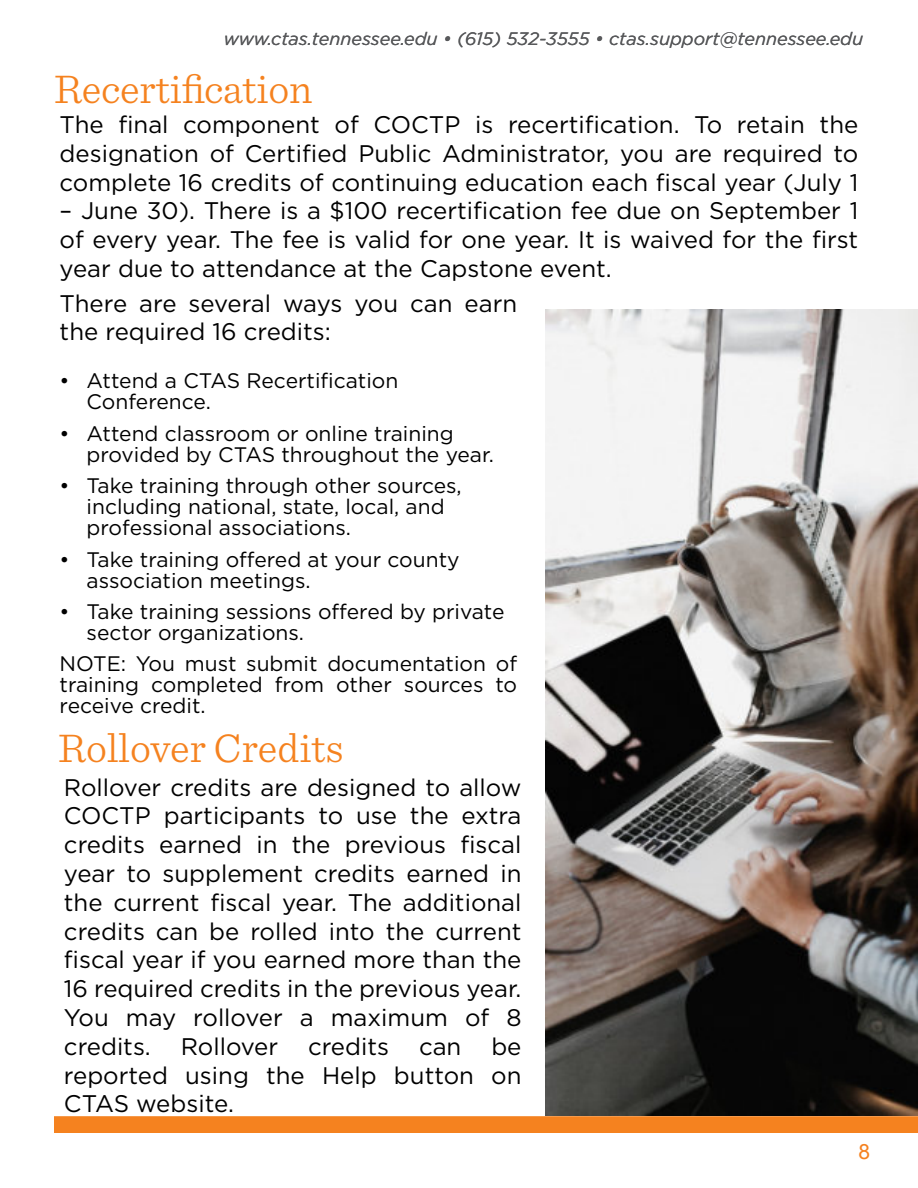
<style>
.page{position:relative;width:918px;height:1188px;background:#fff}
.page>*{position:absolute;margin:0;border:0;box-sizing:border-box;transform-origin:0 0}
.t1{font:300 42px "Sentinel";letter-spacing:-.005em;color:#f5821f}
.t2{font:24px/28.8px "Gotham";color:#000;text-align:justify}
.t3{font:21px/21px "Gotham";color:#000}
.t4{font:21px "Arial";color:#f5811f}
.t5{font:italic 18px "Gotham";color:#58595b}
</style>
<div class="page">
<div style="left:54px;top:1116px;width:864px;height:17px;background:#f5821f"></div>
<img style="left:545px;top:310px;width:373px;height:806px">
<p class="t5" style="left:224px;top:31px;width:641px">www.ctas.tennessee.edu • (615) 532-3555 • ctas.support@tennessee.edu</p>
<h1 class="t1" style="left:54px;top:69px;width:260px">Recertification</h1>
<p class="t2" style="left:60px;top:111px;width:800px">The final component of COCTP is recertification. To retain the designation of Certified Public Administrator, you are required to complete 16 credits of continuing education each fiscal year (July 1</p>
<p class="t2" style="left:60px;top:198px;width:800px">– June 30). There is a $100 recertification fee due on September 1 of every year. The fee is valid for one year. It is waived for the first year due to attendance at the Capstone event.</p>
<p class="t2" style="left:60px;top:290px;width:459px">There are several ways you can earn the required 16 credits:</p>
<p class="t3" style="left:87px;top:371px;width:313px;text-indent:-27px">• Attend a CTAS Recertification<br>Conference.</p>
<p class="t3" style="left:87px;top:424px;width:409px;text-indent:-27px">• Attend classroom or online training provided by CTAS throughout the year.</p>
<p class="t3" style="left:87px;top:476px;width:377px;text-indent:-27px">• Take training through other sources, including national, state, local, and professional associations.</p>
<p class="t3" style="left:87px;top:550px;width:374px;text-indent:-27px">• Take training offered at your county association meetings.</p>
<p class="t3" style="left:87px;top:602px;width:419px;text-indent:-27px">• Take training sessions offered by private sector organizations.</p>
<p class="t3" style="left:60px;top:654px;width:459px;text-align:justify">NOTE: You must submit documentation of training completed from other sources to receive credit.</p>
<h1 class="t1" style="left:58px;top:728px;width:287px">Rollover Credits</h1>
<p class="t2" style="left:64px;top:774px;width:459px">Rollover credits are designed to allow COCTP participants to use the extra credits earned in the previous fiscal year to supplement credits earned in the current fiscal year. The additional credits can be rolled into the current fiscal year if you earned more than the 16 required credits in the previous year.<br>You may rollover a maximum of 8 credits. Rollover credits can be reported using the Help button on CTAS website.</p>
<p class="t4" style="left:859px;top:1144px;width:13px">8</p>
</div>
